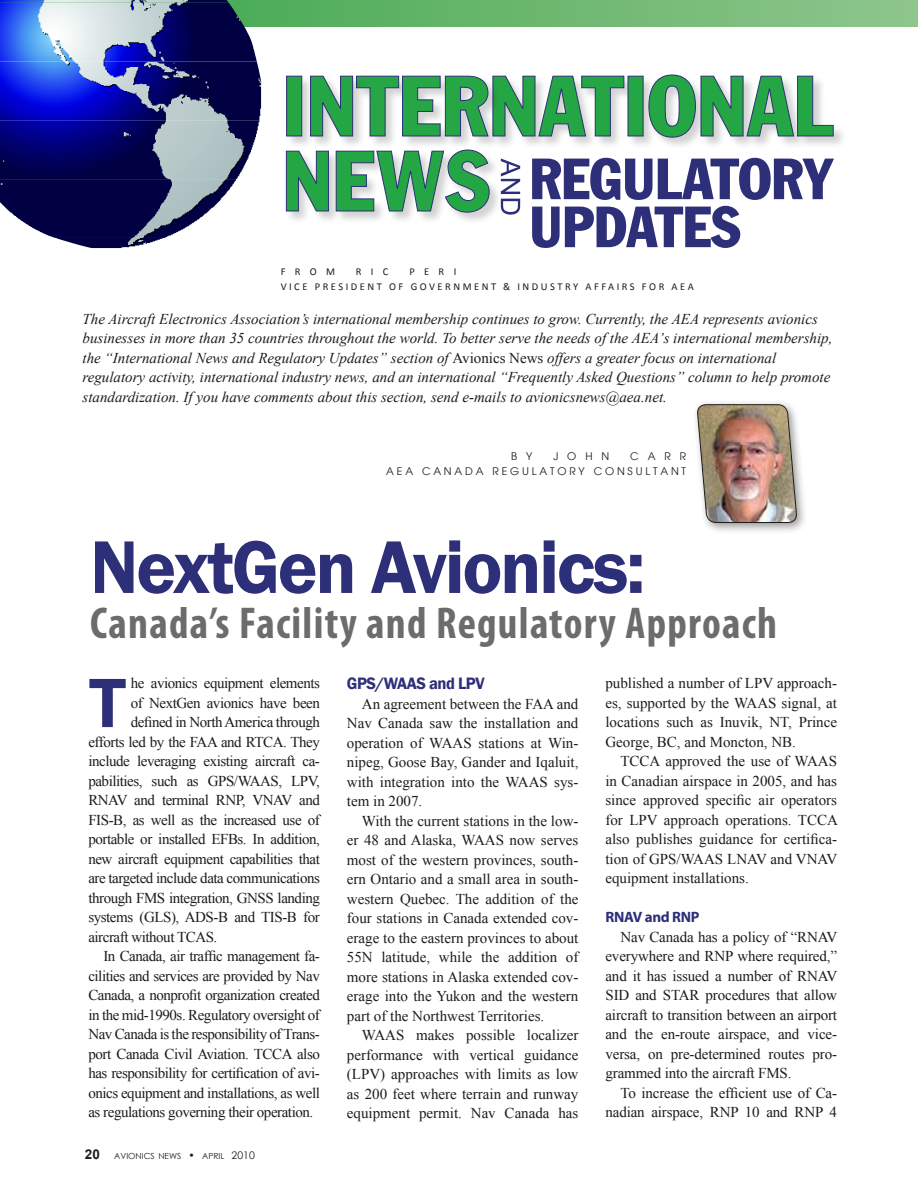
<style>
.page{position:relative;width:918px;height:1188px;background:#fff}
.page>*{position:absolute;margin:0;border:0;box-sizing:border-box;transform-origin:0 0}
.t1{font:600 77.25px "Franklin Gothic";letter-spacing:-.03em;color:#2d2f79}
.t2{font:700 71.4px "Myriad Pro";color:#2d2f79}
.t3{font:700 condensed 44.85px "Myriad Pro";letter-spacing:.03em;color:#6c6c6d}
.t4{font:600 16.95px "Franklin Gothic";letter-spacing:-.03em;color:#2d2f79}
.t5{font:15px/19.5px "Times New Roman";letter-spacing:-.03em;color:#1c1c1a;text-align:justify}
.t6{font:italic 15px/19.5px "Times New Roman";color:#1c1c1a}
.t7{font:15px/19.5px "Times New Roman";letter-spacing:-.01em;color:#1c1c1a;text-align:right}
.t8{font:700 15px "Myriad Pro";letter-spacing:-.02em;color:#2d2f79}
.t9{font:10.5px/15px "Calibri";letter-spacing:.24em;color:#1c1c1a}
.t10{font:10.5px/15px "Avant Garde";letter-spacing:.27em;color:#1c1c1a;text-align:right}
.t11{font:8.4px "Century Gothic";color:#1c1c1a}
.s1{font-style:normal}
.s2{font-family:"Arial";font-weight:700;font-size:13.5px}
.s3{font-size:10.5px}
</style>
<div class="page">
<svg style="left:229px;top:0;width:689px;height:27px;background:#6fb972"></svg>
<img style="left:0;top:0;width:229px;height:3px">
<img style="left:0;top:3px;width:257px;height:58px">
<img style="left:0;top:61px;width:261px;height:59px">
<img style="left:0;top:120px;width:259px;height:59px">
<img style="left:0;top:179px;width:237px;height:59px">
<img style="left:56px;top:238px;width:107px;height:10px">
<div style="left:285px;top:149px;width:217px;height:76px;background:#1c1c1a;opacity:.2"></div>
<svg style="left:286px;top:149px;width:204px;height:64px"></svg>
<div style="left:492px;top:74px;width:354px;height:75px;background:#1c1c1a;opacity:.2"></div>
<div style="left:355px;top:75px;width:145px;height:73px;background:#1c1c1a;opacity:.2"></div>
<div style="left:285px;top:75px;width:80px;height:73px;background:#1c1c1a;opacity:.2"></div>
<svg style="left:286px;top:74px;width:548px;height:64px"></svg>
<svg style="left:532px;top:206px;width:208px;height:42px"></svg>
<svg style="left:532px;top:158px;width:302px;height:42px"></svg>
<svg style="left:501px;top:158px;width:19px;height:57px"></svg>
<div style="left:692px;top:399px;width:115px;height:135px;background:#1c1c1a;opacity:.45"></div>
<img style="left:696px;top:404px;width:102px;height:119px">
<p class="t9" style="left:281px;top:264px;width:56px">FROM</p>
<p class="t9" style="left:356px;top:264px;width:34px">RIC</p>
<p class="t9" style="left:281px;top:264px;width:245px;text-indent:129px">PER I<br>VICE PR ESIDENT OF GOVER NM ENT &amp; IND</p>
<p class="t9" style="left:541px;top:279px;width:61px">UST RY AFFA</p>
<p class="t9" style="left:617px;top:279px;width:79px">IRS FOR AEA</p>
<p class="t6" style="left:82px;top:309px;width:751px">The Aircraft Electronics Association’s international membership continues to grow. Currently, the AEA represents avionics businesses in more than 35 countries throughout the world. To better serve the needs of the AEA’s international membership, the “International News and Regulatory Updates” section of <span class="s1">Avionics News</span> offers a greater focus on international regulatory activity, international industry news, and an international “Frequently Asked Questions” column to help promote standardization. If you have comments about this section, send e-mails to avionicsnews@aea.net.</p>
<p class="t10" style="left:386px;top:449px;width:301px">CARR<br>AEA CANADA RE GULATORY CONSULTANT</p>
<p class="t10" style="left:511px;top:449px;width:23px">B Y</p>
<p class="t10" style="left:553px;top:449px;width:57px">JOHN</p>
<h1 class="t1" style="left:90px;top:520px;width:557px">NextGen Avionics:</h1>
<h3 class="t3" style="left:90px;top:595px;width:689px">Canada’s Facility and Regulatory Approach</h3>
<h2 class="t2" style="left:88px;top:656px;width:40px">T</h2>
<p class="t5" style="left:131px;top:673px;width:191px">he avionics equipment elements</p>
<p class="t5" style="left:131px;top:693px;width:191px">of NextGen avionics have been</p>
<p class="t5" style="left:131px;top:712px;width:191px">defined in North America through</p>
<p class="t5" style="left:88px;top:732px;width:233px">efforts led by the FAA and RTCA. They</p>
<p class="t5" style="left:88px;top:751px;width:233px">include leveraging existing aircraft ca-</p>
<p class="t5" style="left:88px;top:771px;width:233px">pabilities, such as GPS/WAAS, LPV,</p>
<p class="t5" style="left:88px;top:790px;width:233px">RNAV and terminal RNP, VNAV and</p>
<p class="t5" style="left:88px;top:810px;width:233px">FIS-B, as well as the increased use of</p>
<p class="t5" style="left:88px;top:829px;width:233px">portable or installed EFBs. In addition,</p>
<p class="t5" style="left:88px;top:849px;width:233px">new aircraft equipment capabilities that</p>
<p class="t5" style="left:88px;top:868px;width:233px">are targeted include data communications</p>
<p class="t5" style="left:88px;top:888px;width:233px">through FMS integration, GNSS landing</p>
<p class="t5" style="left:88px;top:907px;width:233px">systems (GLS), ADS-B and TIS-B for</p>
<p class="t5" style="left:88px;top:927px;width:131px">aircraft without TCAS.</p>
<p class="t5" style="left:103px;top:946px;width:218px">In Canada, air traffic management fa-</p>
<p class="t5" style="left:88px;top:966px;width:233px">cilities and services are provided by Nav</p>
<p class="t5" style="left:88px;top:985px;width:233px">Canada, a nonprofit organization created</p>
<p class="t5" style="left:88px;top:1005px;width:233px">in the mid-1990s. Regulatory oversight of</p>
<p class="t5" style="left:88px;top:1024px;width:233px">Nav Canada is the responsibility of Trans-</p>
<p class="t5" style="left:88px;top:1044px;width:233px">port Canada Civil Aviation. TCCA also</p>
<p class="t5" style="left:88px;top:1063px;width:233px">has responsibility for certification of avi-</p>
<p class="t5" style="left:88px;top:1083px;width:233px">onics equipment and installations, as well</p>
<p class="t5" style="left:88px;top:1102px;width:226px">as regulations governing their operation.</p>
<p class="t11" style="left:85px;top:1150px;width:171px"><span class="s2">20</span> AVIONICS NEWS <span class="s3">•</span> APRIL <span class="s3">2010</span></p>
<p class="t4" style="left:347px;top:673px;width:139px">GPS/WAAS and LPV</p>
<p class="t5" style="left:347px;top:694px;width:233px;text-indent:15px">An agreement between the FAA and Nav Canada saw the installation and operation of WAAS stations at Win&shy;nipeg, Goose Bay, Gander and Iqaluit, with integration into the WAAS sys&shy;tem in 2007.</p>
<p class="t5" style="left:347px;top:811px;width:233px;text-indent:15px">With the current stations in the low&shy;er 48 and Alaska, WAAS now serves most of the western provinces, south&shy;ern Ontario and a small area in south&shy;western Quebec. The addition of the four stations in Canada extended cov&shy;erage to the eastern provinces to about 55N latitude, while the addition of more stations in Alaska extended cov&shy;erage into the Yukon and the western part of the Northwest Territories.</p>
<p class="t5" style="left:347px;top:1025px;width:233px;text-indent:15px">WAAS makes possible localizer performance with vertical guidance (LPV) approaches with limits as low as 200 feet where terrain and runway equipment permit. Nav Canada has</p>
<p class="t5" style="left:605px;top:673px;width:233px">published a number of LPV approach&shy;es, supported by the WAAS signal, at locations such as Inuvik, NT, Prince George, BC, and Moncton, NB.</p>
<p class="t5" style="left:605px;top:751px;width:234px;text-indent:15px">TCCA approved the use of WAAS in Canadian airspace in 2005, and has since approved specific air operators for LPV approach operations. TCCA also publishes guidance for certifica&shy;tion of GPS/WAAS LNAV and VNAV equipment installations.</p>
<p class="t8" style="left:605px;top:907px;width:96px">RNAV and RNP</p>
<p class="t5" style="left:605px;top:927px;width:233px;text-indent:15px">Nav Canada has a policy of “RNAV everywhere and RNP where required,” and it has issued a number of RNAV SID and STAR procedures that allow aircraft to transition between an airport and the en-route airspace, and vice&shy;versa, on pre-determined routes pro&shy;grammed into the aircraft FMS.</p>
<p class="t7" style="left:605px;top:1083px;width:233px">To increase the efficient use of Ca&shy;nadian airspace, RNP 10 and RNP 4</p>
</div>
